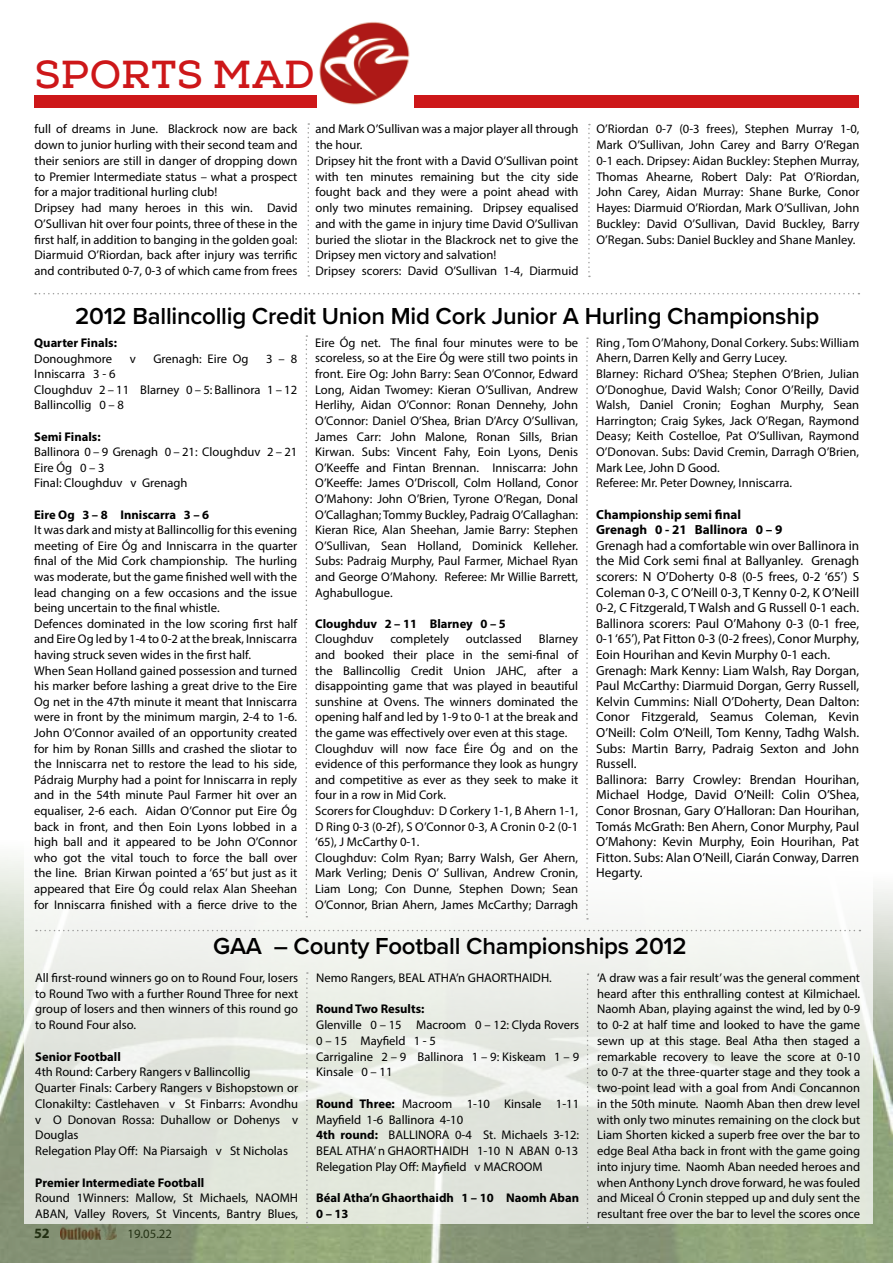
<style>
.page{position:relative;width:893px;height:1263px;background:#fff}
.page>*{position:absolute;margin:0;border:0;box-sizing:border-box;transform-origin:0 0}
.t1{font:39px "Nexa Slab Bold FREE";letter-spacing:.015em;color:#cd1719}
.t2{font:600 24px "Proxima Nova";letter-spacing:-.01em;color:#000}
.t3{font:700 14.25px "Myriad Pro";color:#000}
.t4{font:13.2px/15.6px "Myriad Pro";color:#000}
.t5{font:700 13.2px/15.6px "Myriad Pro";color:#000}
.t6{font:12.75px "Myriad Pro";color:#000}
.t7{font:12.6px/15.6px "Myriad Pro";color:#000}
.t8{font:700 12.6px/15.8px "Myriad Pro";color:#000}
.s1{font-weight:700}
</style>
<div class="page">
<img style="left:0;top:856px;width:893px;height:407px">
<svg style="left:24px;top:749px;width:849px;height:475px"></svg>
<div style="left:34px;top:95px;width:825px;height:13px;background:#cd1719"></div>
<img style="left:317px;top:22px;width:97px;height:86px">
<svg style="left:306px;top:335px;width:1px;height:582px"></svg>
<svg style="left:586px;top:337px;width:2px;height:582px"></svg>
<svg style="left:35px;top:293px;width:824px;height:1px"></svg>
<svg style="left:306px;top:972px;width:2px;height:256px"></svg>
<svg style="left:587px;top:973px;width:2px;height:255px"></svg>
<svg style="left:36px;top:930px;width:824px;height:1px"></svg>
<svg style="left:308px;top:123px;width:1px;height:154px"></svg>
<svg style="left:588px;top:124px;width:2px;height:153px"></svg>
<h1 class="t1" style="left:35px;top:51px;width:282px">SPORTS MAD</h1>
<p class="t7" style="left:35px;top:121px;width:264px">full of dreams in June. Blackrock now are back down to junior hurling with their second team and their seniors are still in danger of dropping down to Premier Intermediate status – what a prospect for a major traditional hurling club!<br>Dripsey had many heroes in this win. David O’Sullivan hit over four points, three of these in the first half, in addition to banging in the golden goal:<br>Diarmuid O’Riordan, back after injury was terrific and contributed 0-7, 0-3 of which came from frees</p>
<p class="t7" style="left:315px;top:121px;width:264px">and Mark O’Sullivan was a major player all through the hour.<br>Dripsey hit the front with a David O’Sullivan point with ten minutes remaining but the city side fought back and they were a point ahead with only two minutes remaining. Dripsey equalised and with the game in injury time David O’Sullivan buried the sliotar in the Blackrock net to give the Dripsey men victory and salvation!<br>Dripsey scorers: David O’Sullivan 1-4, Diarmuid</p>
<p class="t7" style="left:596px;top:121px;width:264px;text-align:justify">O’Riordan 0-7 (0-3 frees), Stephen Murray 1-0, Mark O’Sullivan, John Carey and Barry O’Regan 0-1 each. Dripsey: Aidan Buckley: Stephen Murray, Thomas Ahearne, Robert Daly: Pat O’Riordan, John Carey, Aidan Murray: Shane Burke, Conor Hayes: Diarmuid O’Riordan, Mark O’Sullivan, John Buckley: David O’Sullivan, David Buckley, Barry O’Regan. Subs: Daniel Buckley and Shane Manley.</p>
<h2 class="t2" style="left:75px;top:298px;width:746px">2012 Ballincollig Credit Union Mid Cork Junior A Hurling Championship</h2>
<p class="t8" style="left:34px;top:334px;width:84px">Quarter Finals:</p>
<p class="t7" style="left:34px;top:350px;width:79px">Donoughmore</p>
<p class="t7" style="left:130px;top:350px;width:8px">v</p>
<p class="t7" style="left:153px;top:350px;width:97px">Grenagh: Eire Og</p>
<p class="t7" style="left:266px;top:350px;width:32px">3 – 8</p>
<p class="t7" style="left:34px;top:366px;width:264px">Inniscarra 3 - 6<br>Cloughduv 2 – 11 Blarney 0 – 5: Ballinora 1 – 12<br>Ballincollig 0 – 8</p>
<p class="t8" style="left:34px;top:428px;width:68px">Semi Finals:</p>
<p class="t7" style="left:34px;top:444px;width:265px">Ballinora 0 – 9 Grenagh 0 – 21: Cloughduv 2 – 21<br>Eire Óg 0 – 3<br>Final: Cloughduv v Grenagh</p>
<p class="t8" style="left:34px;top:506px;width:177px">Eire Og 3 – 8 Inniscarra 3 – 6</p>
<p class="t7" style="left:34px;top:522px;width:265px">It was dark and misty at Ballincollig for this evening meeting of Eire Óg and Inniscarra in the quarter final of the Mid Cork championship. The hurling was moderate, but the game finished well with the lead changing on a few occasions and the issue being uncertain to the final whistle.<br>Defences dominated in the low scoring first half and Eire Og led by 1-4 to 0-2 at the break, Inniscarra having struck seven wides in the first half.<br>When Sean Holland gained possession and turned his marker before lashing a great drive to the Eire Og net in the 47th minute it meant that Inniscarra were in front by the minimum margin, 2-4 to 1-6.<br>John O’Connor availed of an opportunity created for him by Ronan Sillls and crashed the sliotar to the Inniscarra net to restore the lead to his side, Pádraig Murphy had a point for Inniscarra in reply and in the 54th minute Paul Farmer hit over an equaliser, 2-6 each. Aidan O’Connor put Eire Óg back in front, and then Eoin Lyons lobbed in a high ball and it appeared to be John O’Connor who got the vital touch to force the ball over the line. Brian Kirwan pointed a ‘65’ but just as it appeared that Eire Óg could relax Alan Sheehan for Inniscarra finished with a fierce drive to the</p>
<p class="t7" style="left:315px;top:335px;width:264px;text-align:justify">Eire Óg net. The final four minutes were to be scoreless, so at the Eire Óg were still two points in front. Eire Og: John Barry: Sean O’Connor, Edward Long, Aidan Twomey: Kieran O’Sullivan, Andrew Herlihy, Aidan O’Connor: Ronan Dennehy, John O’Connor: Daniel O’Shea, Brian D’Arcy O’Sullivan, James Carr: John Malone, Ronan Sills, Brian Kirwan. Subs: Vincent Fahy, Eoin Lyons, Denis O’Keeffe and Fintan Brennan. Inniscarra: John O’Keeffe: James O’Driscoll, Colm Holland, Conor O’Mahony: John O’Brien, Tyrone O’Regan, Donal O’Callaghan; Tommy Buckley, Padraig O’Callaghan:<br>Kieran Rice, Alan Sheehan, Jamie Barry: Stephen O’Sullivan, Sean Holland, Dominick Kelleher.<br>Subs: Padraig Murphy, Paul Farmer, Michael Ryan and George O’Mahony. Referee: Mr Willie Barrett, Aghabullogue.</p>
<p class="t8" style="left:315px;top:615px;width:192px">Cloughduv 2 – 11 Blarney 0 – 5</p>
<p class="t7" style="left:315px;top:631px;width:60px">Cloughduv</p>
<p class="t7" style="left:390px;top:631px;width:60px">completely</p>
<p class="t7" style="left:466px;top:631px;width:58px">outclassed</p>
<p class="t7" style="left:315px;top:631px;width:265px;text-indent:224px">Blarney and booked their place in the semi-final of the Ballincollig Credit Union JAHC, after a disappointing game that was played in beautiful sunshine at Ovens. The winners dominated the opening half and led by 1-9 to 0-1 at the break and the game was effectively over even at this stage.<br>Cloughduv will now face Éire Óg and on the evidence of this performance they look as hungry and competitive as ever as they seek to make it four in a row in Mid Cork.<br>Scorers for Cloughduv: D Corkery 1-1, B Ahern 1-1, D Ring 0-3 (0-2f), S O’Connor 0-3, A Cronin 0-2 (0-1 ‘65), J McCarthy 0-1.<br>Cloughduv: Colm Ryan; Barry Walsh, Ger Ahern, Mark Verling; Denis O’ Sullivan, Andrew Cronin, Liam Long; Con Dunne, Stephen Down; Sean O’Connor, Brian Ahern, James McCarthy; Darragh</p>
<p class="t7" style="left:596px;top:335px;width:264px">Ring , Tom O’Mahony, Donal Corkery. Subs: William Ahern, Darren Kelly and Gerry Lucey.<br>Blarney: Richard O’Shea; Stephen O’Brien, Julian O’Donoghue, David Walsh; Conor O’Reilly, David Walsh, Daniel Cronin; Eoghan Murphy, Sean Harrington; Craig Sykes, Jack O’Regan, Raymond Deasy; Keith Costelloe, Pat O’Sullivan, Raymond O’Donovan. Subs: David Cremin, Darragh O’Brien, Mark Lee, John D Good.<br>Referee: Mr. Peter Downey, Inniscarra.</p>
<p class="t5" style="left:596px;top:506px;width:188px">Championship semi final<br>Grenagh 0 - 21 Ballinora 0 – 9</p>
<p class="t4" style="left:596px;top:537px;width:264px">Grenagh had a comfortable win over Ballinora in the Mid Cork semi final at Ballyanley. Grenagh scorers: N O’Doherty 0-8 (0-5 frees, 0-2 ‘65’) S Coleman 0-3, C O’Neill 0-3, T Kenny 0-2, K O’Neill 0-2, C Fitzgerald, T Walsh and G Russell 0-1 each.<br>Ballinora scorers: Paul O’Mahony 0-3 (0-1 free, 0-1 ‘65’), Pat Fitton 0-3 (0-2 frees), Conor Murphy, Eoin Hourihan and Kevin Murphy 0-1 each.<br>Grenagh: Mark Kenny: Liam Walsh, Ray Dorgan, Paul McCarthy: Diarmuid Dorgan, Gerry Russell, Kelvin Cummins: Niall O’Doherty, Dean Dalton:<br>Conor Fitzgerald, Seamus Coleman, Kevin O’Neill: Colm O’Neill, Tom Kenny, Tadhg Walsh.<br>Subs: Martin Barry, Padraig Sexton and John Russell.<br>Ballinora: Barry Crowley: Brendan Hourihan, Michael Hodge, David O’Neill: Colin O’Shea, Conor Brosnan, Gary O’Halloran: Dan Hourihan, Tomás McGrath: Ben Ahern, Conor Murphy, Paul O’Mahony: Kevin Murphy, Eoin Hourihan, Pat Fitton. Subs: Alan O’Neill, Ciarán Conway, Darren Hegarty.</p>
<h2 class="t2" style="left:213px;top:928px;width:475px">GAA – County Football Championships 2012</h2>
<p class="t7" style="left:35px;top:969px;width:264px;text-align:justify">All first-round winners go on to Round Four, losers to Round Two with a further Round Three for next group of losers and then winners of this round go to Round Four also.</p>
<p class="t8" style="left:35px;top:1048px;width:87px">Senior Football</p>
<p class="t7" style="left:35px;top:1064px;width:264px">4th Round: Carbery Rangers v Ballincollig<br>Quarter Finals: Carbery Rangers v Bishopstown or Clonakilty: Castlehaven v St Finbarrs: Avondhu v O Donovan Rossa: Duhallow or Dohenys v Douglas<br>Relegation Play Off: Na Piarsaigh v St Nicholas</p>
<p class="t8" style="left:35px;top:1174px;width:171px">Premier Intermediate Football</p>
<p class="t7" style="left:35px;top:1190px;width:264px">Round 1Winners: Mallow, St Michaels, NAOMH<br>ABAN, Valley Rovers, St Vincents, Bantry Blues,</p>
<p class="t7" style="left:597px;top:969px;width:265px;text-align:justify">‘A draw was a fair result’ was the general comment heard after this enthralling contest at Kilmichael.<br>Naomh Aban, playing against the wind, led by 0-9 to 0-2 at half time and looked to have the game sewn up at this stage. Beal Atha then staged a remarkable recovery to leave the score at 0-10 to 0-7 at the three-quarter stage and they took a two-point lead with a goal from Andi Concannon in the 50th minute. Naomh Aban then drew level with only two minutes remaining on the clock but Liam Shorten kicked a superb free over the bar to edge Beal Atha back in front with the game going into injury time. Naomh Aban needed heroes and when Anthony Lynch drove forward, he was fouled and Miceal Ó Cronin stepped up and duly sent the resultant free over the bar to level the scores once</p>
<p class="t7" style="left:316px;top:969px;width:237px">Nemo Rangers, BEAL ATHA’n GHAORTHAIDH.</p>
<p class="t8" style="left:316px;top:1001px;width:110px">Round Two Results:</p>
<p class="t7" style="left:316px;top:1017px;width:264px">Glenville 0 – 15 Macroom 0 – 12: Clyda Rovers<br>0 – 15 Mayfield 1 - 5<br>Carrigaline 2 – 9 Ballinora 1 – 9: Kiskeam 1 – 9<br>Kinsale 0 – 11</p>
<p class="t7" style="left:316px;top:1095px;width:264px"><span class="s1">Round Three:</span> Macroom 1-10 Kinsale 1-11<br>Mayfield 1-6 Ballinora 4-10<br><span class="s1">4th round:</span> BALLINORA 0-4 St. Michaels 3-12:<br>BEAL ATHA’ n GHAORTHAIDH 1-10 N ABAN 0-13<br>Relegation Play Off: Mayfield v MACROOM</p>
<p class="t8" style="left:316px;top:1190px;width:264px">Béal Atha’n Ghaorthaidh 1 – 10 Naomh Aban<br>0 – 13</p>
<p class="t3" style="left:34px;top:1224px;width:17px">52</p>
<p class="t6" style="left:128px;top:1226px;width:46px">19.05.22</p>
</div>
